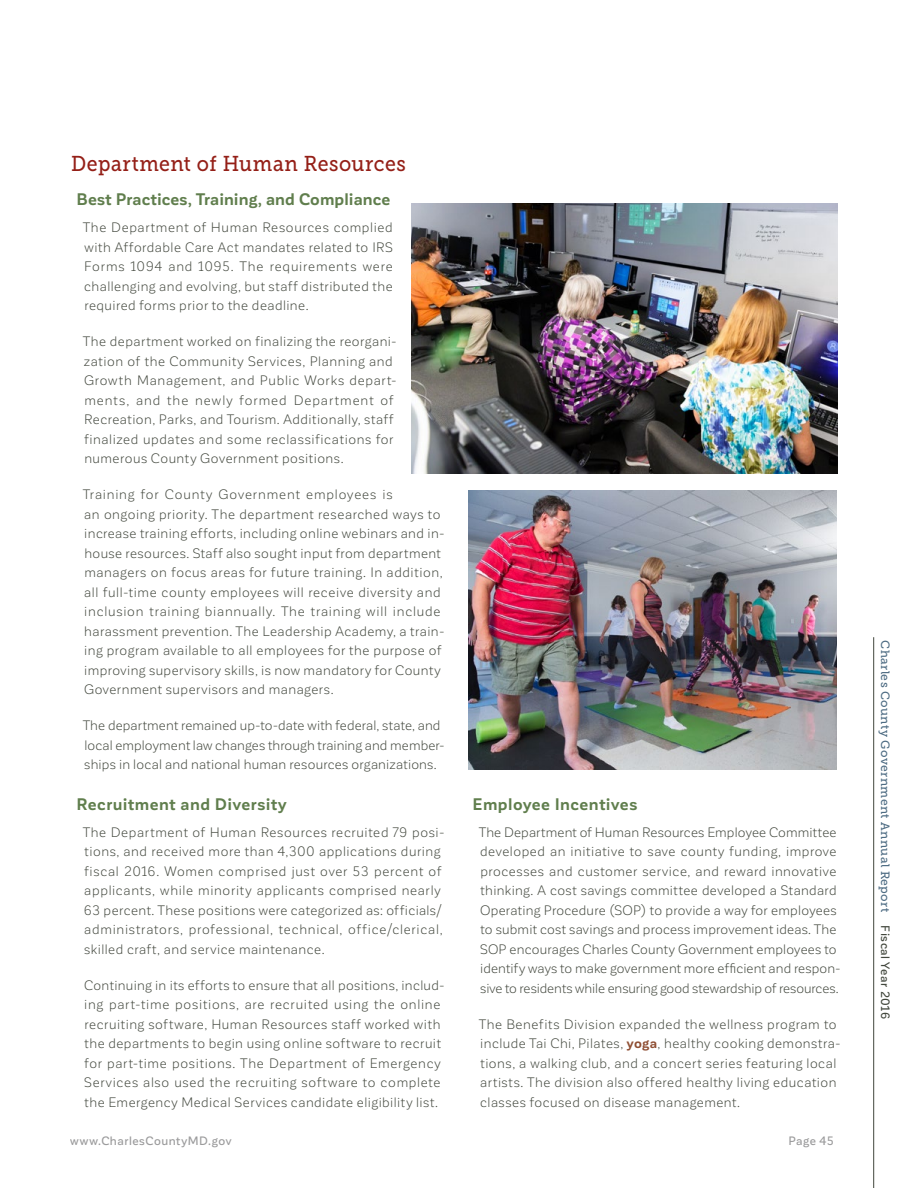
<style>
.page{position:relative;width:918px;height:1188px;background:#fff}
.page>*{position:absolute;margin:0;border:0;box-sizing:border-box;transform-origin:0 0}
.t1{font:21.45px "Museo Slab 500";letter-spacing:.025em;color:#941f17;scale:.91 1}
.t2{font:700 16.5px "Corporative Sans";letter-spacing:.02em;color:#607e4d}
.t3{font:13.5px/19.5px "Corporative Sans";letter-spacing:.04em;color:#42473d}
.t4{font:13.5px/19.5px "Corporative Sans";letter-spacing:.02em;color:#42473d}
.t5{font:13.5px/19.5px "Corporative Sans";letter-spacing:.015em;color:#42473d}
.t6{font:12px "Museo Slab 500";letter-spacing:.03em;color:#4e6c83}
.t7{font:500 12px "Corporative Sans";letter-spacing:.045em;color:#9b9b9c}
.s1{font-weight:700;color:#8f4f33}
.s2{font-family:"Corporative Sans";font-weight:500;color:#42473d}
</style>
<div class="page">
<img style="left:468px;top:490px;width:369px;height:280px">
<img style="left:411px;top:203px;width:426px;height:270px">
<hr style="left:873px;top:637px;width:1px;height:551px;background:#42473d">
<h1 class="t1" style="left:71px;top:151px;width:369px">Department of Human Resources</h1>
<p class="t2" style="left:77px;top:190px;width:315px">Best Practices, Training, and Compliance</p>
<p class="t3" style="left:83px;top:218px;width:311px;text-align:justify">The Department of Human Resources complied with Affordable Care Act mandates related to IRS Forms 1094 and 1095. The requirements were challenging and evolving, but staff distributed the required forms prior to the deadline.</p>
<p class="t3" style="left:83px;top:332px;width:315px">The department worked on finalizing the reorgani&shy;zation of the Community Services, Planning and Growth Management, and Public Works depart&shy;ments, and the newly formed Department of Recreation, Parks, and Tourism. Additionally, staff finalized updates and some reclassifications for numerous County Government positions.</p>
<p class="t3" style="left:83px;top:485px;width:363px">Training for County Government employees is<br>an ongoing priority. The department researched ways to increase training efforts, including online webinars and in&shy;house resources. Staff also sought input from department managers on focus areas for future training. In addition, all full-time county employees will receive diversity and inclusion training biannually. The training will include harassment prevention. The Leadership Academy, a train&shy;ing program available to all employees for the purpose of improving supervisory skills, is now mandatory for County Government supervisors and managers.</p>
<p class="t5" style="left:83px;top:716px;width:363px">The department remained up-to-date with federal, state, and local employment law changes through training and member&shy;ships in local and national human resources organizations.</p>
<p class="t2" style="left:77px;top:795px;width:212px">Recruitment and Diversity</p>
<p class="t3" style="left:83px;top:822px;width:363px">The Department of Human Resources recruited 79 posi&shy;tions, and received more than 4,300 applications during fiscal 2016. Women comprised just over 53 percent of applicants, while minority applicants comprised nearly 63 percent. These positions were categorized as: officials/ administrators, professional, technical, office/clerical, skilled craft, and service maintenance.</p>
<p class="t3" style="left:84px;top:975px;width:362px">Continuing in its efforts to ensure that all positions, includ&shy;ing part-time positions, are recruited using the online recruiting software, Human Resources staff worked with the departments to begin using online software to recruit for part-time positions. The Department of Emergency Services also used the recruiting software to complete the Emergency Medical Services candidate eligibility list.</p>
<p class="t2" style="left:473px;top:795px;width:166px">Employee Incentives</p>
<p class="t4" style="left:479px;top:822px;width:363px">The Department of Human Resources Employee Committee developed an initiative to save county funding, improve processes and customer service, and reward innovative thinking. A cost savings committee developed a Standard Operating Procedure (SOP) to provide a way for employees to submit cost savings and process improvement ideas. The SOP encourages Charles County Government employees to identify ways to make government more efficient and respon&shy;sive to residents while ensuring good stewardship of resources.</p>
<p class="t3" style="left:479px;top:1014px;width:363px">The Benefits Division expanded the wellness program to include Tai Chi, Pilates, <span class="s1">yoga</span>, healthy cooking demonstra&shy;tions, a walking club, and a concert series featuring local artists. The division also offered healthy living education classes focused on disease management.</p>
<p class="t7" style="left:70px;top:1135px;width:163px">www.CharlesCountyMD.gov</p>
<p class="t7" style="left:788px;top:1135px;width:47px">Page 45</p>
<p class="t6" style="left:892px;top:640px;width:380px;rotate:90deg">Charles County Government Annual Report <span class="s2">Fiscal Year 2016</span></p>
</div>
